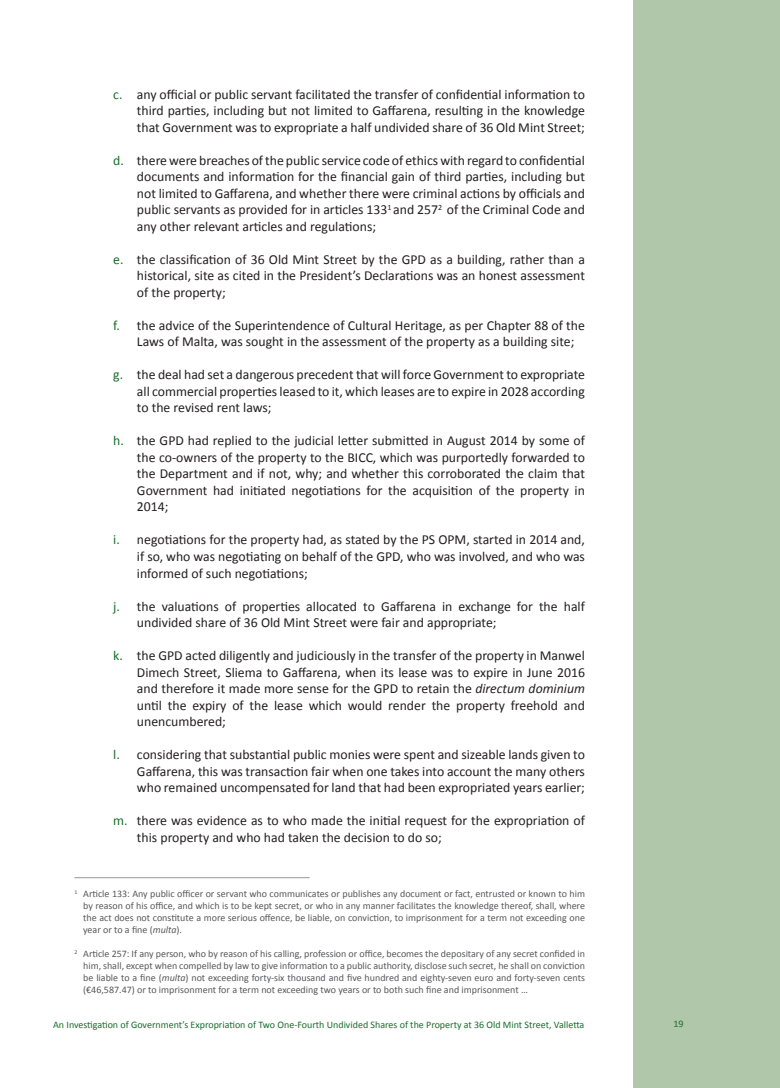
<style>
.page{position:relative;width:780px;height:1088px;background:#fff}
.page>*{position:absolute;margin:0;border:0;box-sizing:border-box;transform-origin:0 0}
.Bullet_style_1{font:13.75px/16.5px "Calibri";color:#231f20;text-align:justify}
.Footnote{font:10px/12px "Calibri";color:#57585a;text-align:justify}
.t1{font:10px "Calibri";color:#176f2b}
.s1{color:#176f2b}
.s2{font-style:italic}
</style>
<div class="page">
<div style="left:632px;top:0;width:148px;height:1088px;background:#b0c7aa"></div>
<hr style="left:74px;top:877px;width:235px;height:1px;background:#939598">
<p class="Bullet_style_1" style="left:137px;top:86px;width:449px;text-indent:-24px"><span class="s1">c.</span> any official or public servant facilitated the transfer of confidential information to third parties, including but not limited to Gaffarena, resulting in the knowledge that Government was to expropriate a half undivided share of 36 Old Mint Street;</p>
<p class="Bullet_style_1" style="left:137px;top:152px;width:449px;text-indent:-24px"><span class="s1">d.</span> there were breaches of the public service code of ethics with regard to confidential documents and information for the financial gain of third parties, including but not limited to Gaffarena, and whether there were criminal actions by officials and public servants as provided for in articles 133<sup>1</sup> and 257<sup>2</sup> of the Criminal Code and any other relevant articles and regulations;</p>
<p class="Bullet_style_1" style="left:137px;top:251px;width:449px;text-indent:-24px"><span class="s1">e.</span> the classification of 36 Old Mint Street by the GPD as a building, rather than a historical, site as cited in the President’s Declarations was an honest assessment of the property;</p>
<p class="Bullet_style_1" style="left:137px;top:317px;width:449px;text-indent:-24px"><span class="s1">f.</span> the advice of the Superintendence of Cultural Heritage, as per Chapter 88 of the<br>Laws of Malta, was sought in the assessment of the property as a building site;</p>
<p class="Bullet_style_1" style="left:137px;top:366px;width:449px;text-indent:-24px"><span class="s1">g.</span> the deal had set a dangerous precedent that will force Government to expropriate all commercial properties leased to it, which leases are to expire in 2028 according to the revised rent laws;</p>
<p class="Bullet_style_1" style="left:137px;top:432px;width:449px;text-indent:-24px"><span class="s1">h.</span> the GPD had replied to the judicial letter submitted in August 2014 by some of the co-owners of the property to the BICC, which was purportedly forwarded to the Department and if not, why; and whether this corroborated the claim that Government had initiated negotiations for the acquisition of the property in 2014;</p>
<p class="Bullet_style_1" style="left:137px;top:531px;width:449px;text-indent:-24px"><span class="s1">i.</span> negotiations for the property had, as stated by the PS OPM, started in 2014 and, if so, who was negotiating on behalf of the GPD, who was involved, and who was informed of such negotiations;</p>
<p class="Bullet_style_1" style="left:137px;top:597px;width:449px;text-indent:-24px"><span class="s1">j.</span> the valuations of properties allocated to Gaffarena in exchange for the half undivided share of 36 Old Mint Street were fair and appropriate;</p>
<p class="Bullet_style_1" style="left:137px;top:647px;width:449px;text-indent:-24px"><span class="s1">k.</span> the GPD acted diligently and judiciously in the transfer of the property in Manwel Dimech Street, Sliema to Gaffarena, when its lease was to expire in June 2016 and therefore it made more sense for the GPD to retain the <span class="s2">directum dominium </span>until the expiry of the lease which would render the property freehold and unencumbered;</p>
<p class="Bullet_style_1" style="left:137px;top:746px;width:449px;text-indent:-24px"><span class="s1">l.</span> considering that substantial public monies were spent and sizeable lands given to Gaffarena, this was transaction fair when one takes into account the many others who remained uncompensated for land that had been expropriated years earlier;</p>
<p class="Bullet_style_1" style="left:137px;top:812px;width:449px;text-indent:-24px"><span class="s1">m.</span> there was evidence as to who made the initial request for the expropriation of this property and who had taken the decision to do so;</p>
<p class="Footnote" style="left:83px;top:887px;width:503px;text-indent:-9px"><sup>1</sup> Article 133: Any public officer or servant who communicates or publishes any document or fact, entrusted or known to him by reason of his office, and which is to be kept secret, or who in any manner facilitates the knowledge thereof, shall, where the act does not constitute a more serious offence, be liable, on conviction, to imprisonment for a term not exceeding one year or to a fine (<span class="s2">multa</span>).</p>
<p class="Footnote" style="left:83px;top:947px;width:503px;text-indent:-9px"><sup>2</sup> Article 257: If any person, who by reason of his calling, profession or office, becomes the depositary of any secret confided in him, shall, except when compelled by law to give information to a public authority, disclose such secret, he shall on conviction be liable to a fine (<span class="s2">multa</span>) not exceeding forty-six thousand and five hundred and eighty-seven euro and forty-seven cents (€46,587.47) or to imprisonment for a term not exceeding two years or to both such fine and imprisonment …</p>
<p class="t1" style="left:53px;top:1018px;width:532px">An Investigation of Government’s Expropriation of Two One-Fourth Undivided Shares of the Property at 36 Old Mint Street, Valletta</p>
<p class="t1" style="left:673px;top:1017px;width:12px">19</p>
</div>
